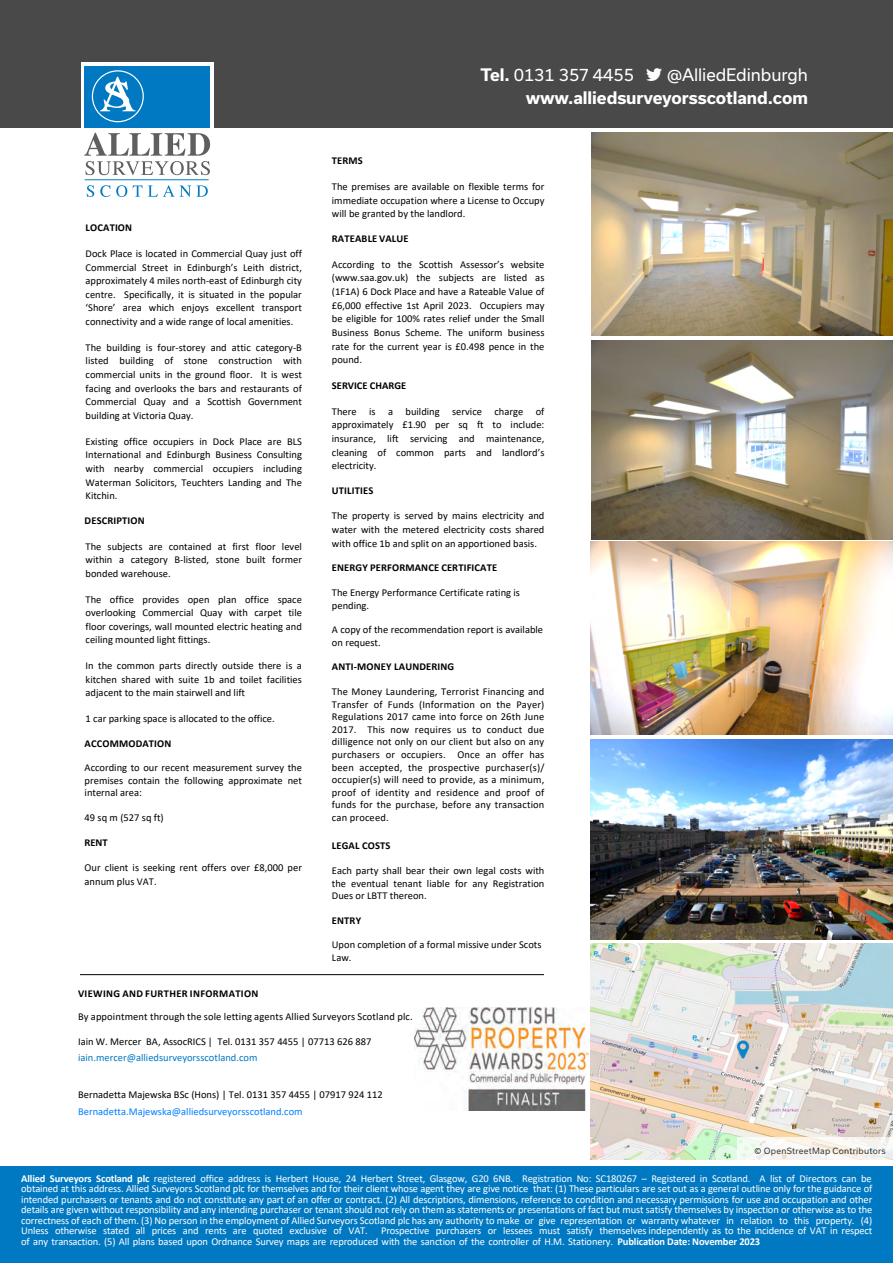
<style>
.page{position:relative;width:893px;height:1263px;background:#fff}
.page>*{position:absolute;margin:0;border:0;box-sizing:border-box;transform-origin:0 0}
.t1{font:16.5px "Usual";letter-spacing:-.005em;color:#fff}
.t2{font:700 16.5px "Usual";letter-spacing:-.005em;color:#fff}
.t3{font:10.5px/13.6px "Calibri";color:#000;text-align:justify}
.t4{font:10.5px/10.5px "Calibri";letter-spacing:-.015em;color:#fff;text-align:justify}
.t5{font:700 10.5px "Calibri";letter-spacing:.015em;color:#000}
.t6{font:10.5px "Calibri";color:#0080ff}
.t7{font:10.5px "Calibri";color:#0079c2}
.t8{font:700 10.5px "Calibri";letter-spacing:.03em;color:#000}
.t9{font:8.25px "Usual";letter-spacing:.035em;color:#000}
.s1{font-weight:700}
</style>
<div class="page">
<img style="left:590px;top:944px;width:302px;height:216px">
<img style="left:591px;top:133px;width:302px;height:203px">
<div style="left:0;top:0;width:893px;height:127px;background:#494949"></div>
<div style="left:0;top:1166px;width:893px;height:97px;background:#0079c2"></div>
<div style="left:81px;top:62px;width:133px;height:139px;background:#fff"></div>
<div style="left:84px;top:66px;width:126px;height:61px;background:#0079c2"></div>
<div style="left:92px;top:70px;width:52px;height:52px;border:1px solid #fff;border-radius:50%"></div>
<svg style="left:100px;top:77px;width:35px;height:34px"></svg>
<hr style="left:85px;top:179px;width:124px;height:1px;background:#0079c2">
<svg style="left:84px;top:133px;width:126px;height:42px"></svg>
<svg style="left:87px;top:185px;width:7px;height:12px"></svg>
<svg style="left:100px;top:185px;width:27px;height:12px"></svg>
<svg style="left:133px;top:185px;width:9px;height:12px"></svg>
<svg style="left:148px;top:185px;width:60px;height:12px"></svg>
<svg style="left:738px;top:1138px;width:155px;height:22px;fill:#f8f6f1"></svg>
<hr style="left:80px;top:974px;width:464px;height:1px;background:#000">
<img style="left:590px;top:739px;width:302px;height:200px">
<img style="left:590px;top:542px;width:303px;height:192px">
<img style="left:591px;top:341px;width:302px;height:198px">
<img style="left:414px;top:1008px;width:174px;height:103px">
<svg style="left:737px;top:1040px;width:12px;height:18px"></svg>
<p class="t5" style="left:86px;top:220px;width:48px">LOCATION</p>
<p class="t3" style="left:86px;top:246px;width:218px">Dock Place is located in Commercial Quay just off Commercial Street in Edinburgh’s Leith district, approximately 4 miles north-east of Edinburgh city centre. Specifically, it is situated in the popular ‘Shore’ area which enjoys excellent transport connectivity and a wide range of local amenities.</p>
<p class="t3" style="left:86px;top:340px;width:218px">The building is four-storey and attic category-B listed building of stone construction with commercial units in the ground floor. It is west facing and overlooks the bars and restaurants of Commercial Quay and a Scottish Government building at Victoria Quay.</p>
<p class="t3" style="left:86px;top:434px;width:218px">Existing office occupiers in Dock Place are BLS International and Edinburgh Business Consulting with nearby commercial occupiers including Waterman Solicitors, Teuchters Landing and The Kitchin.</p>
<p class="t5" style="left:85px;top:513px;width:62px">DESCRIPTION</p>
<p class="t3" style="left:86px;top:539px;width:218px">The subjects are contained at first floor level within a category B-listed, stone built former bonded warehouse.</p>
<p class="t3" style="left:86px;top:592px;width:218px">The office provides open plan office space overlooking Commercial Quay with carpet tile floor coverings, wall mounted electric heating and ceiling mounted light fittings.</p>
<p class="t3" style="left:86px;top:658px;width:218px">In the common parts directly outside there is a kitchen shared with suite 1b and toilet facilities adjacent to the main stairwell and lift</p>
<p class="t3" style="left:86px;top:711px;width:191px">1 car parking space is allocated to the office.</p>
<p class="t5" style="left:85px;top:736px;width:88px">ACCOMMODATION</p>
<p class="t3" style="left:85px;top:761px;width:219px;line-height:12.6px">According to our recent measurement survey the premises contain the following approximate net internal area:</p>
<p class="t3" style="left:85px;top:810px;width:81px">49 sq m (527 sq ft)</p>
<p class="t5" style="left:85px;top:835px;width:25px">RENT</p>
<p class="t3" style="left:85px;top:861px;width:219px">Our client is seeking rent offers over £8,000 per annum plus VAT.</p>
<p class="t1" style="left:480px;top:66px;width:155px"><span class="s1">Tel.</span> 0131 357 4455</p>
<p class="t1" style="left:667px;top:66px;width:142px">@AlliedEdinburgh</p>
<p class="t2" style="left:526px;top:88px;width:284px">www.alliedsurveyorsscotland.com</p>
<p class="t5" style="left:332px;top:154px;width:32px">TERMS</p>
<p class="t3" style="left:332px;top:180px;width:214px">The premises are available on flexible terms for immediate occupation where a License to Occupy will be granted by the landlord.</p>
<p class="t5" style="left:332px;top:231px;width:78px">RATEABLE VALUE</p>
<p class="t3" style="left:332px;top:257px;width:214px">According to the Scottish Assessor’s website (www.saa.gov.uk) the subjects are listed as (1F1A) 6 Dock Place and have a Rateable Value of £6,000 effective 1st April 2023. Occupiers may be eligible for 100% rates relief under the Small Business Bonus Scheme. The uniform business rate for the current year is £0.498 pence in the pound.</p>
<p class="t5" style="left:332px;top:378px;width:76px">SERVICE CHARGE</p>
<p class="t3" style="left:332px;top:404px;width:214px">There is a building service charge of approximately £1.90 per sq ft to include: insurance, lift servicing and maintenance, cleaning of common parts and landlord’s electricity.</p>
<p class="t5" style="left:332px;top:483px;width:43px">UTILITIES</p>
<p class="t3" style="left:332px;top:509px;width:214px">The property is served by mains electricity and water with the metered electricity costs shared with office 1b and split on an apportioned basis.</p>
<p class="t5" style="left:332px;top:560px;width:167px">ENERGY PERFORMANCE CERTIFICATE</p>
<p class="t3" style="left:332px;top:586px;width:190px;line-height:12.6px">The Energy Performance Certificate rating is pending.</p>
<p class="t3" style="left:332px;top:623px;width:213px;line-height:12.6px">A copy of the recommendation report is available on request.</p>
<p class="t5" style="left:332px;top:659px;width:124px">ANTI-MONEY LAUNDERING</p>
<p class="t3" style="left:332px;top:685px;width:214px;line-height:12.6px">The Money Laundering, Terrorist Financing and Transfer of Funds (Information on the Payer)<br>Regulations 2017 came into force on 26th June 2017. This now requires us to conduct due dilligence not only on our client but also on any purchasers or occupiers. Once an offer has been accepted, the prospective purchaser(s)/ occupier(s) will need to provide, as a minimum, proof of identity and residence and proof of funds for the purchase, before any transaction can proceed.</p>
<p class="t5" style="left:332px;top:838px;width:60px">LEGAL COSTS</p>
<p class="t3" style="left:332px;top:864px;width:214px;line-height:12.6px">Each party shall bear their own legal costs with the eventual tenant liable for any Registration Dues or LBTT thereon.</p>
<p class="t5" style="left:332px;top:913px;width:31px">ENTRY</p>
<p class="t3" style="left:332px;top:938px;width:211px;line-height:12.6px">Upon completion of a formal missive under Scots<br>Law.</p>
<p class="t8" style="left:78px;top:986px;width:182px">VIEWING AND FURTHER INFORMATION</p>
<p class="t3" style="left:78px;top:1009px;width:336px">By appointment through the sole letting agents Allied Surveyors Scotland plc.</p>
<p class="t3" style="left:78px;top:1034px;width:295px">Iain W. Mercer BA, AssocRICS | Tel. 0131 357 4455 | 07713 626 887</p>
<p class="t7" style="left:78px;top:1050px;width:181px">iain.mercer@alliedsurveyorsscotland.com</p>
<p class="t3" style="left:78px;top:1087px;width:306px">Bernadetta Majewska BSc (Hons) | Tel. 0131 357 4455 | 07917 924 112</p>
<p class="t6" style="left:78px;top:1104px;width:226px">Bernadetta.Majewska@alliedsurveyorsscotland.com</p>
<p class="t9" style="left:755px;top:1146px;width:133px">© OpenStreetMap Contributors</p>
<p class="t4" style="left:21px;top:1173px;width:853px"><span class="s1">Allied Surveyors Scotland plc</span> registered office address is Herbert House, 24 Herbert Street, Glasgow, G20 6NB. Registration No: SC180267 – Registered in Scotland. A list of Directors can be obtained at this address. Allied Surveyors Scotland plc for themselves and for their client whose agent they are give notice that: (1) These particulars are set out as a general outline only for the guidance of intended purchasers or tenants and do not constitute any part of an offer or contract. (2) All descriptions, dimensions, reference to condition and necessary permissions for use and occupation and other details are given without responsibility and any intending purchaser or tenant should not rely on them as statements or presentations of fact but must satisfy themselves by inspection or otherwise as to the correctness of each of them. (3) No person in the employment of Allied Surveyors Scotland plc has any authority to make or give representation or warranty whatever in relation to this property. (4)<br>Unless otherwise stated all prices and rents are quoted exclusive of VAT.</p>
<p class="t4" style="left:21px;top:1225px;width:853px;text-indent:360px">Prospective purchasers or lessees must satisfy themselves independently as to the incidence of VAT in respect of any transaction. (5) All plans based upon Ordnance Survey maps are reproduced with the sanction of the controller of H.M. Stationery. <span class="s1">Publication Date: November 2023</span></p>
</div>
